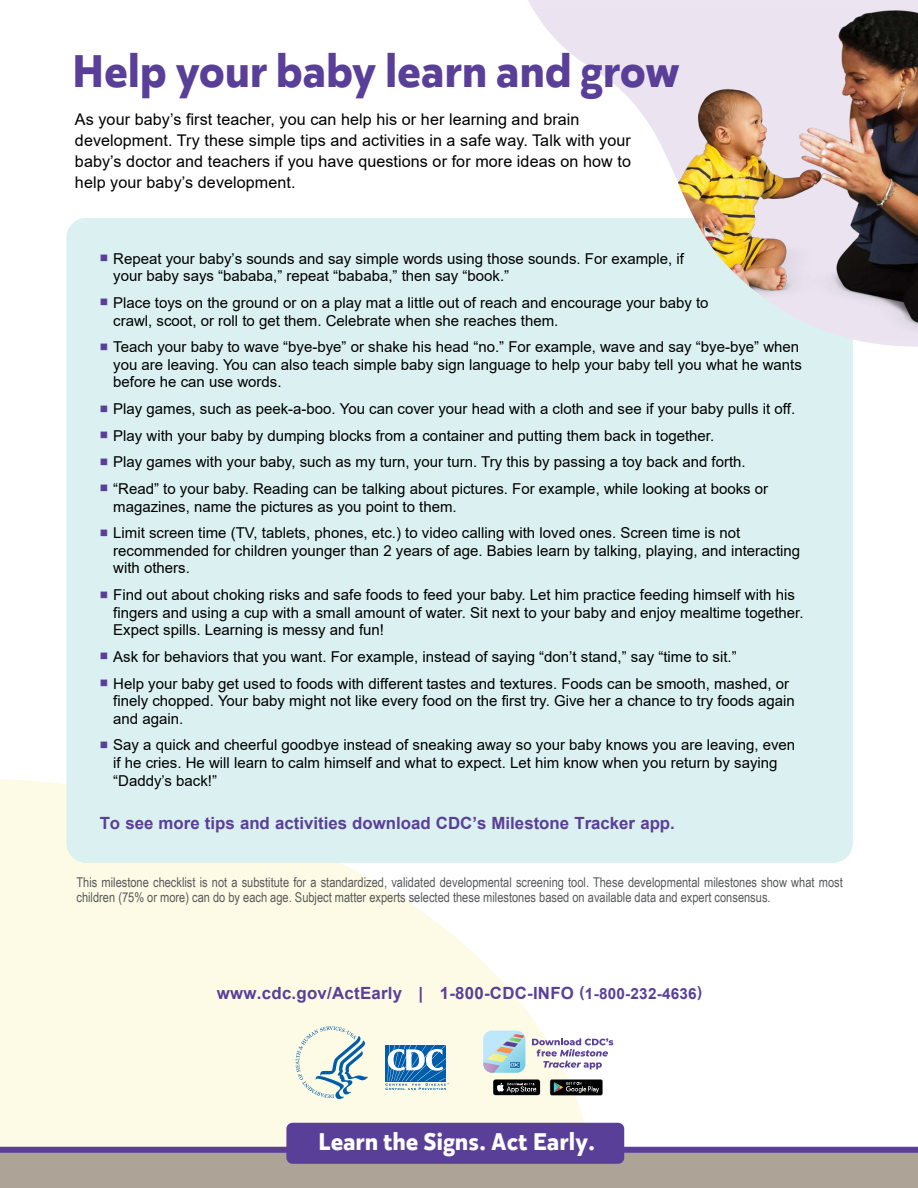
<style>
.page{position:relative;width:918px;height:1188px;background:#fff}
.page>*{position:absolute;margin:0;border:0;box-sizing:border-box;transform-origin:0 0}
.t1{font:700 45.75px "Karu";letter-spacing:.02em;color:#5a3f99}
.t2{font:700 24.15px "Karu";letter-spacing:.02em;color:#fff}
.t3{font:700 16.8px "Arial";color:#5a3f99}
.t4{font:16.2px/21px "Arial";letter-spacing:.005em;color:#000;text-align:justify}
.t5{font:16.2px "Arial";letter-spacing:.005em;color:#000}
.t6{font:15px/17.7px "Arial";color:#000}
.t7{font:13.5px/15px "Arial Narrow";color:#58595b}
.s1{color:#5a3f99}
.s2{font-size:15.3px}
</style>
<div class="page">
<svg style="left:0;top:779px;width:595px;height:368px;fill:#fdfbe5"></svg>
<div style="left:66px;top:218px;width:787px;height:645px;background:#dbf0f0;border-radius:20px"></div>
<svg style="left:528px;top:0;width:390px;height:347px"></svg>
<img style="left:532px;top:8px;width:386px;height:333px">
<div style="left:0;top:1151px;width:918px;height:37px;background:#ada497"></div>
<div style="left:0;top:1147px;width:918px;height:6px;background:#5a3f99"></div>
<div style="left:286px;top:1123px;width:338px;height:41px;background:#5a3f99;border-radius:6px"></div>
<div style="left:385px;top:1044px;width:61px;height:38px;background:#fff"></div>
<svg style="left:385px;top:1045px;width:64px;height:45px"></svg>
<svg style="left:296px;top:1026px;width:72px;height:73px;background:#d4e1db"></svg>
<svg style="left:493px;top:1079px;width:47px;height:16px"></svg>
<svg style="left:550px;top:1079px;width:53px;height:16px"></svg>
<svg style="left:483px;top:1031px;width:42px;height:42px;background:#afd0d9"></svg>
<svg style="left:532px;top:1038px;width:81px;height:31px"></svg>
<h1 class="t1" style="left:72px;top:39px;width:609px">Help your baby learn and grow</h1>
<p class="t5" style="left:75px;top:108px;width:506px">As your baby’s first teacher, you can help his or her learning and brain</p>
<p class="t4" style="left:75px;top:129px;width:558px">development. Try these simple tips and activities in a safe way. Talk with your baby’s doctor and teachers if you have questions or for more ideas on how to help your baby’s development.</p>
<p class="t6" style="left:113px;top:249px;width:572px;text-indent:-14px"><span class="s1">■</span> Repeat your baby’s sounds and say simple words using those sounds. For example, if your baby says “bababa,” repeat “bababa,” then say “book.”</p>
<p class="t6" style="left:113px;top:294px;width:597px;text-indent:-14px"><span class="s1">■</span> Place toys on the ground or on a play mat a little out of reach and encourage your baby to crawl, scoot, or roll to get them. Celebrate when she reaches them.</p>
<p class="t6" style="left:113px;top:338px;width:690px;text-indent:-14px"><span class="s1">■</span> Teach your baby to wave “bye-bye” or shake his head “no.” For example, wave and say “bye-bye” when you are leaving. You can also teach simple baby sign language to help your baby tell you what he wants before he can use words.</p>
<p class="t6" style="left:100px;top:400px;width:697px"><span class="s1">■</span> Play games, such as peek-a-boo. You can cover your head with a cloth and see if your baby pulls it off.</p>
<p class="t6" style="left:100px;top:426px;width:616px"><span class="s1">■</span> Play with your baby by dumping blocks from a container and putting them back in together.</p>
<p class="t6" style="left:100px;top:453px;width:648px"><span class="s1">■</span> Play games with your baby, such as my turn, your turn. Try this by passing a toy back and forth.</p>
<p class="t6" style="left:113px;top:480px;width:657px;text-indent:-14px"><span class="s1">■</span> “Read” to your baby. Reading can be talking about pictures. For example, while looking at books or magazines, name the pictures as you point to them.</p>
<p class="t6" style="left:113px;top:524px;width:688px;text-indent:-14px"><span class="s1">■</span> Limit screen time (TV, tablets, phones, etc.) to video calling with loved ones. Screen time is not recommended for children younger than 2 years of age. Babies learn by talking, playing, and interacting with others.</p>
<p class="t6" style="left:113px;top:586px;width:692px;text-indent:-14px"><span class="s1">■</span> Find out about choking risks and safe foods to feed your baby. Let him practice feeding himself with his fingers and using a cup with a small amount of water. Sit next to your baby and enjoy mealtime together.<br>Expect spills. Learning is messy and fun!</p>
<p class="t6" style="left:100px;top:648px;width:639px"><span class="s1">■</span> Ask for behaviors that you want. For example, instead of saying “don’t stand,” say “time to sit.”</p>
<p class="t6" style="left:113px;top:674px;width:683px;text-indent:-14px"><span class="s1">■</span> Help your baby get used to foods with different tastes and textures. Foods can be smooth, mashed, or finely chopped. Your baby might not like every food on the first try. Give her a chance to try foods again and again.</p>
<p class="t6" style="left:113px;top:736px;width:684px;text-indent:-14px"><span class="s1">■</span> Say a quick and cheerful goodbye instead of sneaking away so your baby knows you are leaving, even if he cries. He will learn to calm himself and what to expect. Let him know when you return by saying “Daddy’s back!”</p>
<p class="t3" style="left:100px;top:811px;width:577px">To see more tips and activities download CDC’s Milestone Tracker app.</p>
<p class="t7" style="left:77px;top:875px;width:768px">This milestone checklist is not a substitute for a standardized, validated developmental screening tool. These developmental milestones show what most children (75% or more) can do by each age. Subject matter experts selected these milestones based on available data and expert consensus.</p>
<p class="t3" style="left:217px;top:981px;width:487px">www.cdc.gov/ActEarly | 1-800-CDC-INFO <span class="s2">(1-800-232-4636)</span></p>
<h2 class="t2" style="left:319px;top:1125px;width:278px">Learn the Signs. Act Early.</h2>
</div>
